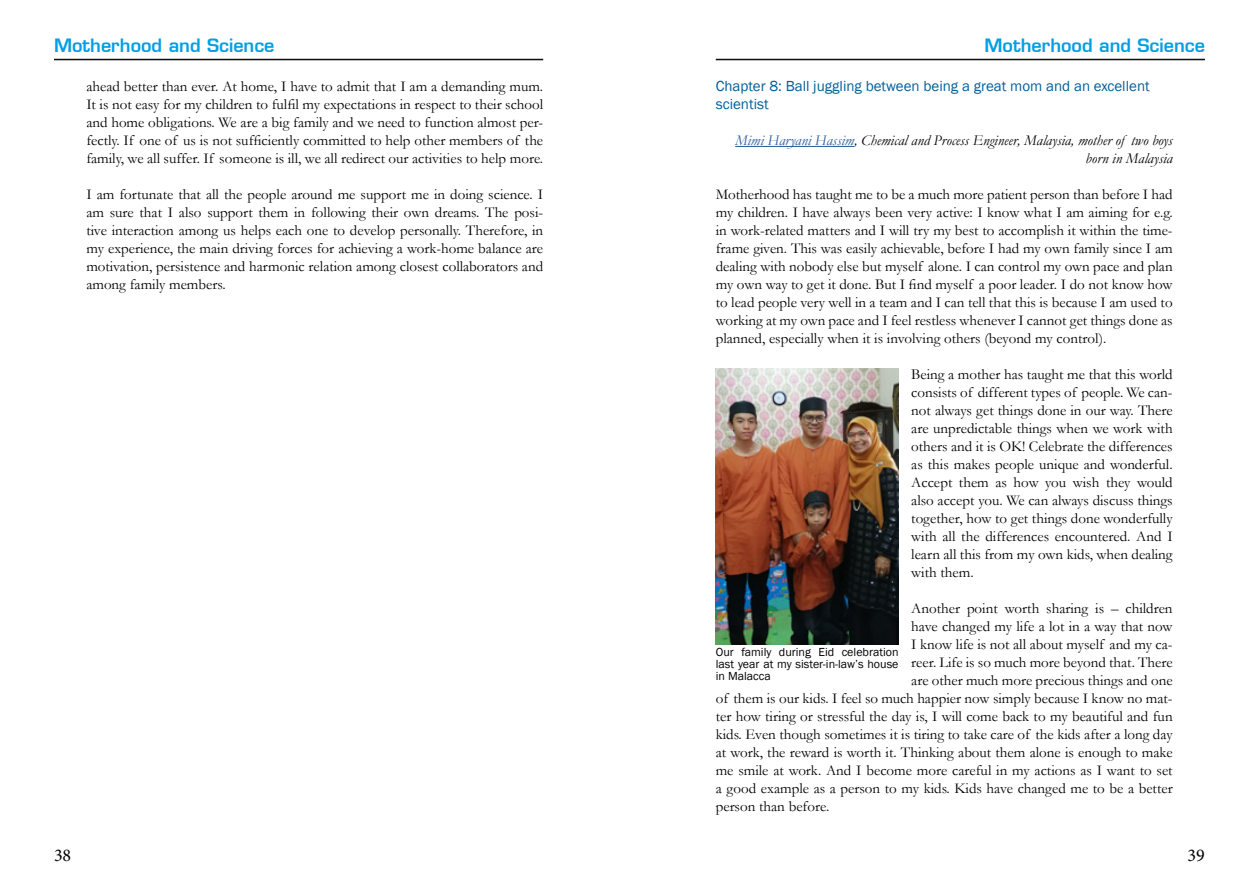
<style>
.page{position:relative;width:1259px;height:893px;background:#fff}
.page>*{position:absolute;margin:0;border:0;box-sizing:border-box;transform-origin:0 0}
.t1{font:600 18px "Eurostile";color:#009fe3}
.t2{font:18px "Minion Pro";color:#000}
.t3{font:15px/18px "Garamond";color:#000;text-align:justify}
.t4{font:italic 15px/18px "Garamond";color:#000;text-align:right}
.t5{font:15px/18px "Franklin Gothic";color:#005f9c}
.t6{font:12px/12px "Franklin Gothic";color:#000;text-align:justify}
.s1{color:#275b9b}
</style>
<div class="page">
<hr style="left:54px;top:59px;width:489px;height:1px;background:#000">
<hr style="left:54px;top:60px;width:489px;height:1px;background:#000">
<hr style="left:716px;top:59px;width:489px;height:1px;background:#000">
<hr style="left:716px;top:60px;width:489px;height:1px;background:#000">
<hr style="left:735px;top:146px;width:119px;height:1px;background:#275b9b">
<img style="left:716px;top:369px;width:182px;height:275px">
<p class="t1" style="left:54px;top:34px;width:222px">Motherhood and Science</p>
<p class="t1" style="left:984px;top:34px;width:222px">Motherhood and Science</p>
<p class="t3" style="left:86px;top:77px;width:458px">ahead better than ever. At home, I have to admit that I am a demanding mum.<br>It is not easy for my children to fulfil my expectations in respect to their school and home obligations. We are a big family and we need to function almost per&shy;fectly. If one of us is not sufficiently committed to help other members of the family, we all suffer. If someone is ill, we all redirect our activities to help more.</p>
<p class="t3" style="left:86px;top:185px;width:458px">I am fortunate that all the people around me support me in doing science. I am sure that I also support them in following their own dreams. The posi&shy;tive interaction among us helps each one to develop personally. Therefore, in my experience, the main driving forces for achieving a work-home balance are motivation, persistence and harmonic relation among closest collaborators and among family members.</p>
<p class="t5" style="left:716px;top:78px;width:435px">Chapter 8: Ball juggling between being a great mom and an excellent scientist</p>
<p class="t4" style="left:735px;top:131px;width:439px"><span class="s1">Mimi Haryani Hassim</span>, Chemical and Process Engineer, Malaysia, mother of two boys born in Malaysia</p>
<p class="t3" style="left:716px;top:185px;width:458px">Motherhood has taught me to be a much more patient person than before I had my children. I have always been very active: I know what I am aiming for e.g. in work-related matters and I will try my best to accomplish it within the time&shy;frame given. This was easily achievable, before I had my own family since I am dealing with nobody else but myself alone. I can control my own pace and plan my own way to get it done. But I find myself a poor leader. I do not know how to lead people very well in a team and I can tell that this is because I am used to working at my own pace and I feel restless whenever I cannot get things done as planned, especially when it is involving others (beyond my control).</p>
<p class="t3" style="left:911px;top:365px;width:263px">Being a mother has taught me that this world consists of different types of people. We can&shy;not always get things done in our way. There are unpredictable things when we work with others and it is OK! Celebrate the differences as this makes people unique and wonderful.<br>Accept them as how you wish they would also accept you. We can always discuss things together, how to get things done wonderfully with all the differences encountered. And I learn all this from my own kids, when dealing with them.</p>
<p class="t3" style="left:911px;top:599px;width:263px">Another point worth sharing is – children</p>
<p class="t3" style="left:911px;top:617px;width:263px">have changed my life a lot in a way that now</p>
<p class="t3" style="left:911px;top:635px;width:263px">I know life is not all about myself and my ca-</p>
<p class="t3" style="left:911px;top:653px;width:263px">reer. Life is so much more beyond that. There</p>
<p class="t3" style="left:911px;top:671px;width:263px">are other much more precious things and one</p>
<p class="t3" style="left:716px;top:689px;width:458px">of them is our kids. I feel so much happier now simply because I know no mat-</p>
<p class="t3" style="left:716px;top:707px;width:458px">ter how tiring or stressful the day is, I will come back to my beautiful and fun</p>
<p class="t3" style="left:716px;top:725px;width:458px">kids. Even though sometimes it is tiring to take care of the kids after a long day</p>
<p class="t3" style="left:716px;top:743px;width:458px">at work, the reward is worth it. Thinking about them alone is enough to make</p>
<p class="t3" style="left:716px;top:761px;width:458px">me smile at work. And I become more careful in my actions as I want to set</p>
<p class="t3" style="left:716px;top:779px;width:458px">a good example as a person to my kids. Kids have changed me to be a better</p>
<p class="t3" style="left:716px;top:797px;width:115px">person than before.</p>
<p class="t6" style="left:716px;top:647px;width:184px">Our family during Eid celebration last year at my sister-in-law’s house in Malacca</p>
<p class="t2" style="left:54px;top:843px;width:19px">38</p>
<p class="t2" style="left:1187px;top:843px;width:19px">39</p>
</div>
